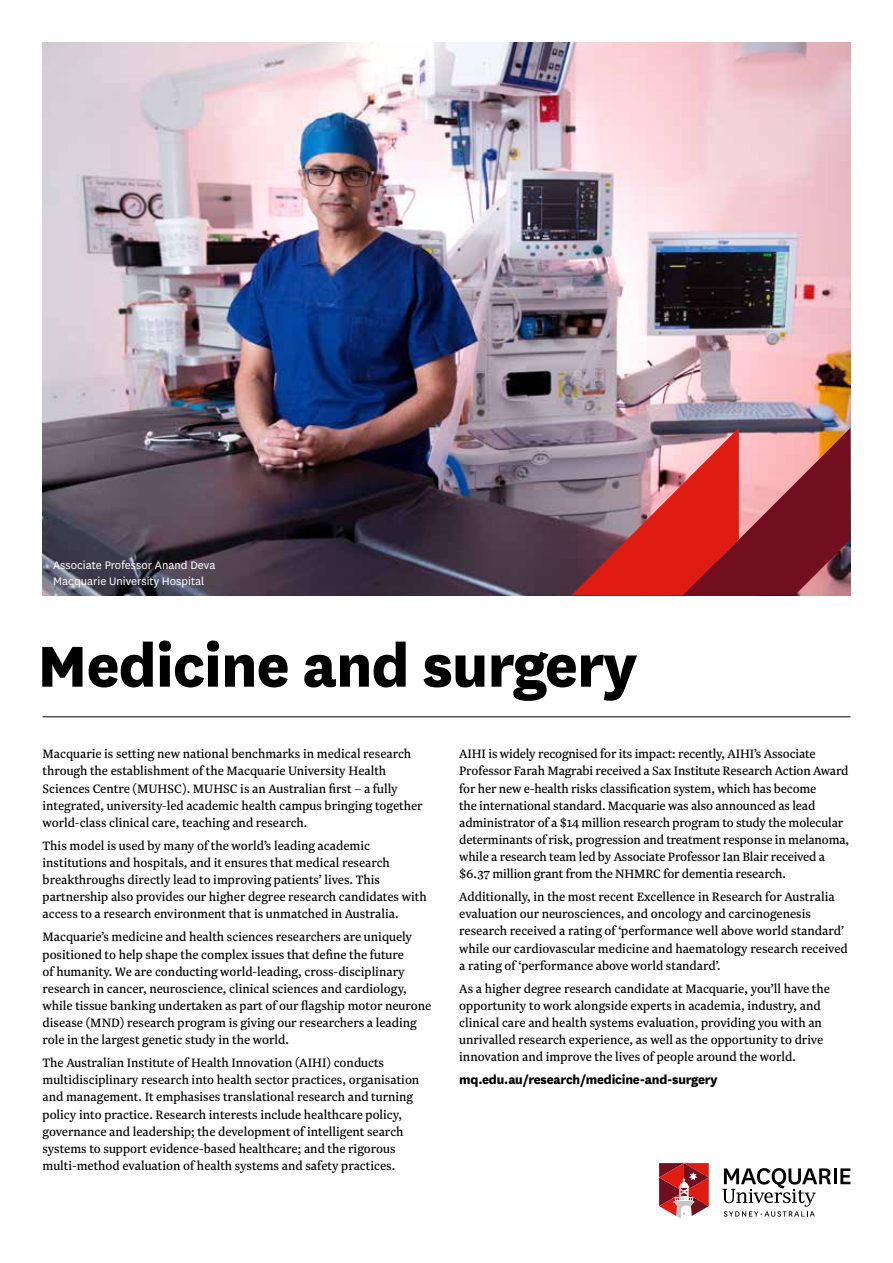
<style>
.page{position:relative;width:893px;height:1263px;background:#fff}
.page>*{position:absolute;margin:0;border:0;box-sizing:border-box;transform-origin:0 0}
.t1{font:800 67.5px "National";letter-spacing:-.015em;color:#000}
.t2{font:14.25px/17.1px "Newzald";color:#000}
.t3{font:800 14.25px "National";letter-spacing:-.015em;color:#000}
.t4{font:12.75px/15.3px "National";color:#fff}
</style>
<div class="page">
<hr style="left:43px;top:716px;width:807px;height:1px;background:#000">
<img style="left:43px;top:43px;width:807px;height:552px">
<hr style="left:834px;top:1168px;width:3px;height:16px;background:#000">
<svg style="left:840px;top:1168px;width:10px;height:16px"></svg>
<svg style="left:659px;top:1163px;width:50px;height:56px"></svg>
<svg style="left:722px;top:1168px;width:109px;height:49px"></svg>
<svg style="left:571px;top:428px;width:279px;height:167px;background:#ac4c52"></svg>
<p class="t4" style="left:53px;top:557px;width:164px">Associate Professor Anand Deva<br>Macquarie University Hospital</p>
<h1 class="t1" style="left:37px;top:617px;width:601px">Medicine and surgery</h1>
<p class="t2" style="left:43px;top:745px;width:382px">Macquarie is setting new national benchmarks in medical research through the establishment of the Macquarie University Health Sciences Centre (MUHSC). MUHSC is an Australian first – a fully integrated, university-led academic health campus bringing together world-class clinical care, teaching and research.</p>
<p class="t2" style="left:43px;top:837px;width:386px">This model is used by many of the world’s leading academic institutions and hospitals, and it ensures that medical research breakthroughs directly lead to improving patients’ lives. This partnership also provides our higher degree research candidates with access to a research environment that is unmatched in Australia.</p>
<p class="t2" style="left:43px;top:928px;width:390px">Macquarie’s medicine and health sciences researchers are uniquely positioned to help shape the complex issues that define the future<br>of humanity. We are conducting world-leading, cross-disciplinary research in cancer, neuroscience, clinical sciences and cardiology, while tissue banking undertaken as part of our flagship motor neurone disease (MND) research program is giving our researchers a leading role in the largest genetic study in the world.</p>
<p class="t2" style="left:43px;top:1054px;width:378px">The Australian Institute of Health Innovation (AIHI) conducts multidisciplinary research into health sector practices, organisation and management. It emphasises translational research and turning policy into practice. Research interests include healthcare policy, governance and leadership; the development of intelligent search systems to support evidence-based healthcare; and the rigorous multi-method evaluation of health systems and safety practices.</p>
<p class="t2" style="left:459px;top:745px;width:391px">AIHI is widely recognised for its impact: recently, AIHI’s Associate Professor Farah Magrabi received a Sax Institute Research Action Award for her new e-health risks classification system, which has become<br>the international standard. Macquarie was also announced as lead administrator of a $14 million research program to study the molecular determinants of risk, progression and treatment response in melanoma, while a research team led by Associate Professor Ian Blair received a $6.37 million grant from the NHMRC for dementia research.</p>
<p class="t2" style="left:459px;top:888px;width:390px">Additionally, in the most recent Excellence in Research for Australia evaluation our neurosciences, and oncology and carcinogenesis research received a rating of ‘performance well above world standard’ while our cardiovascular medicine and haematology research received a rating of ‘performance above world standard’.</p>
<p class="t2" style="left:459px;top:980px;width:372px">As a higher degree research candidate at Macquarie, you’ll have the opportunity to work alongside experts in academia, industry, and clinical care and health systems evaluation, providing you with an unrivalled research experience, as well as the opportunity to drive innovation and improve the lives of people around the world.</p>
<p class="t3" style="left:459px;top:1070px;width:260px">mq.edu.au/research/medicine-and-surgery</p>
</div>
